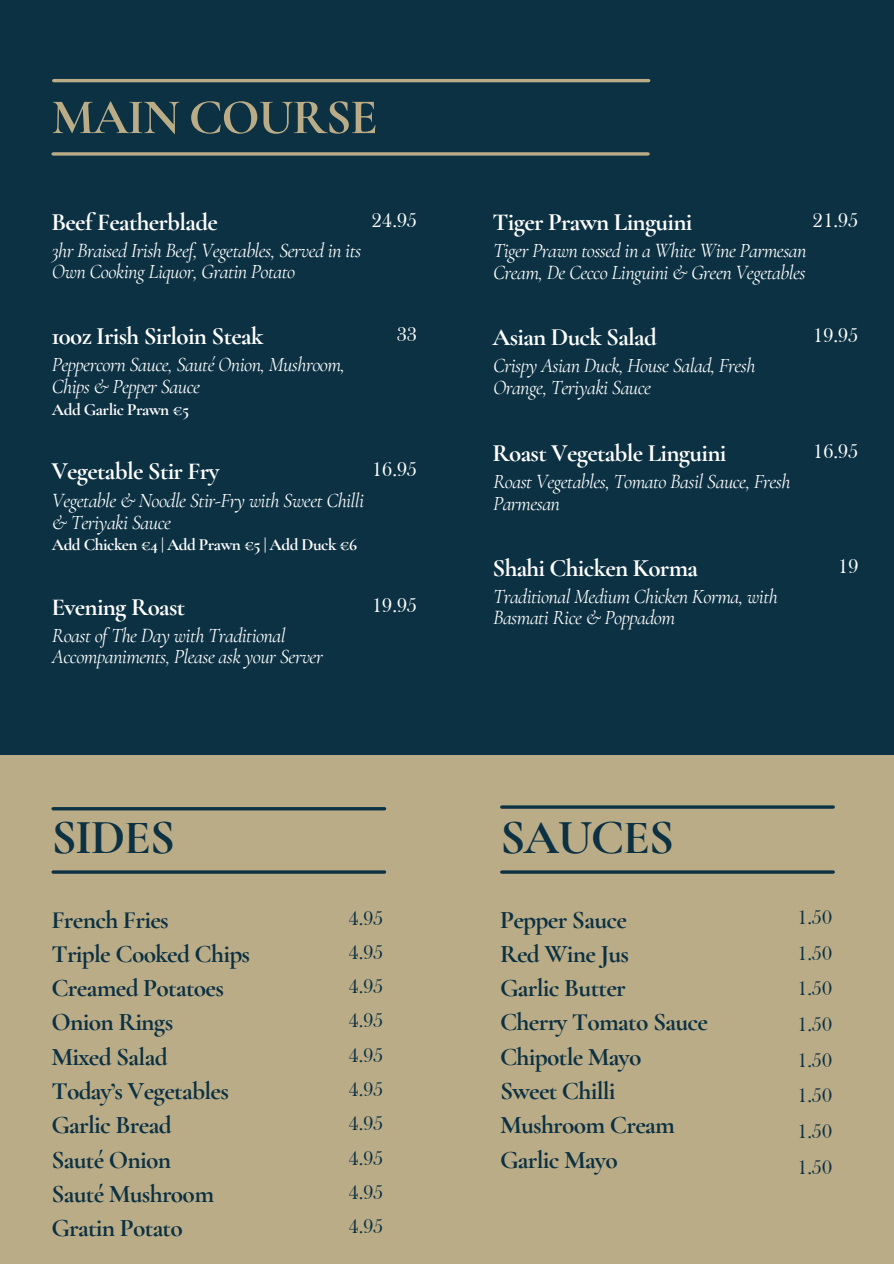
<style>
.page{position:relative;width:894px;height:1264px;background:#fff}
.page>*{position:absolute;margin:0;border:0;box-sizing:border-box;transform-origin:0 0}
.t1{font:700 49.95px "Cormorant Garamond";letter-spacing:-.03em;color:#baac87}
.t2{font:700 49.05px "Cormorant Garamond";letter-spacing:-.03em;color:#0c3143}
.t3{font:700 25.35px/34.2px "Cormorant Garamond";letter-spacing:-.03em;color:#0c3143}
.t4{font:700 25.05px "Cormorant Garamond";letter-spacing:-.03em;color:#fff}
.t5{font:italic 20.25px/21.9px "Cormorant Garamond";letter-spacing:-.03em;color:#fff}
.t6{font:20.25px "Frys Baskerville BT";letter-spacing:-.025em;color:#fff}
.t7{font:20.1px/34.2px "Frys Baskerville BT";letter-spacing:-.025em;color:#0c3143;text-align:justify}
.t8{font:700 17.1px "Cormorant Garamond";letter-spacing:-.03em;color:#fff}
</style>
<div class="page">
<div style="left:0;top:0;width:893px;height:1263px;background:#0c3143"></div>
<div style="left:0;top:755px;width:893px;height:508px;background:#baac87"></div>
<hr style="left:53px;top:807px;width:331px;height:3px;background:#0c3143">
<hr style="left:53px;top:870px;width:331px;height:3px;background:#0c3143">
<hr style="left:501px;top:805px;width:332px;height:3px;background:#0c3143">
<hr style="left:501px;top:870px;width:332px;height:3px;background:#0c3143">
<hr style="left:54px;top:79px;width:594px;height:3px;background:#baac87">
<svg style="left:53px;top:152px;width:595px;height:4px;background:#9f987c"></svg>
<h1 class="t1" style="left:51px;top:87px;width:328px">MAIN COURSE</h1>
<p class="t4" style="left:51px;top:206px;width:168px">Beef Featherblade</p>
<p class="t6" style="left:371px;top:207px;width:47px">24.95</p>
<p class="t5" style="left:52px;top:239px;width:311px;line-height:21.1px">3hr Braised Irish Beef, Vegetables, Served in its<br>Own Cooking Liquor, Gratin Potato</p>
<p class="t4" style="left:51px;top:320px;width:213px">10oz Irish Sirloin Steak</p>
<p class="t6" style="left:397px;top:321px;width:22px">33</p>
<p class="t5" style="left:52px;top:353px;width:294px">Peppercorn Sauce, Sauté Onion, Mushroom,<br>Chips &amp; Pepper Sauce</p>
<p class="t8" style="left:52px;top:399px;width:139px">Add Garlic Prawn €5</p>
<p class="t4" style="left:51px;top:456px;width:169px">Vegetable Stir Fry</p>
<p class="t6" style="left:371px;top:457px;width:47px">16.95</p>
<p class="t5" style="left:52px;top:489px;width:313px">Vegetable &amp; Noodle Stir-Fry with Sweet Chilli &amp; Teriyaki Sauce</p>
<p class="t8" style="left:52px;top:534px;width:306px">Add Chicken €4 | Add Prawn €5 | Add Duck €6</p>
<p class="t4" style="left:51px;top:592px;width:135px">Evening Roast</p>
<p class="t6" style="left:371px;top:593px;width:47px">19.95</p>
<p class="t5" style="left:52px;top:625px;width:272px;line-height:21.1px">Roast of The Day with Traditional<br>Accompaniments, Please ask your Server</p>
<p class="t4" style="left:492px;top:206px;width:201px">Tiger Prawn Linguini</p>
<p class="t6" style="left:812px;top:207px;width:47px">21.95</p>
<p class="t5" style="left:493px;top:239px;width:315px">Tiger Prawn tossed in a White Wine Parmesan<br>Cream, De Cecco Linguini &amp; Green Vegetables</p>
<p class="t4" style="left:492px;top:322px;width:166px">Asian Duck Salad</p>
<p class="t6" style="left:812px;top:323px;width:47px">19.95</p>
<p class="t5" style="left:493px;top:355px;width:264px">Crispy Asian Duck, House Salad, Fresh<br>Orange, Teriyaki Sauce</p>
<p class="t4" style="left:492px;top:437px;width:235px">Roast Vegetable Linguini</p>
<p class="t6" style="left:812px;top:438px;width:47px">16.95</p>
<p class="t5" style="left:493px;top:470px;width:299px">Roast Vegetables, Tomato Basil Sauce, Fresh<br>Parmesan</p>
<p class="t4" style="left:492px;top:553px;width:207px">Shahi Chicken Korma</p>
<p class="t6" style="left:837px;top:554px;width:22px">19</p>
<p class="t5" style="left:493px;top:586px;width:286px;line-height:21.1px">Traditional Medium Chicken Korma, with<br>Basmati Rice &amp; Poppadom</p>
<h2 class="t2" style="left:51px;top:808px;width:125px">SIDES</h2>
<h2 class="t2" style="left:500px;top:808px;width:175px">SAUCES</h2>
<p class="t3" style="left:51px;top:902px;width:200px">French Fries<br>Triple Cooked Chips<br>Creamed Potatoes<br>Onion Rings<br>Mixed Salad<br>Today’s Vegetables<br>Garlic Bread<br>Sauté Onion<br>Sauté Mushroom<br>Gratin Potato</p>
<p class="t7" style="left:348px;top:900px;width:37px">4.95<br>4.95<br>4.95<br>4.95<br>4.95<br>4.95<br>4.95<br>4.95<br>4.95<br>4.95</p>
<p class="t3" style="left:500px;top:902px;width:209px">Pepper Sauce<br>Red Wine Jus<br>Garlic Butter<br>Cherry Tomato Sauce<br>Chipotle Mayo<br>Sweet Chilli<br>Mushroom Cream<br>Garlic Mayo</p>
<p class="t7" style="left:796px;top:899px;width:37px;line-height:35.7px">1.50<br>1.50<br>1.50<br>1.50<br>1.50<br>1.50<br>1.50<br>1.50</p>
</div>
